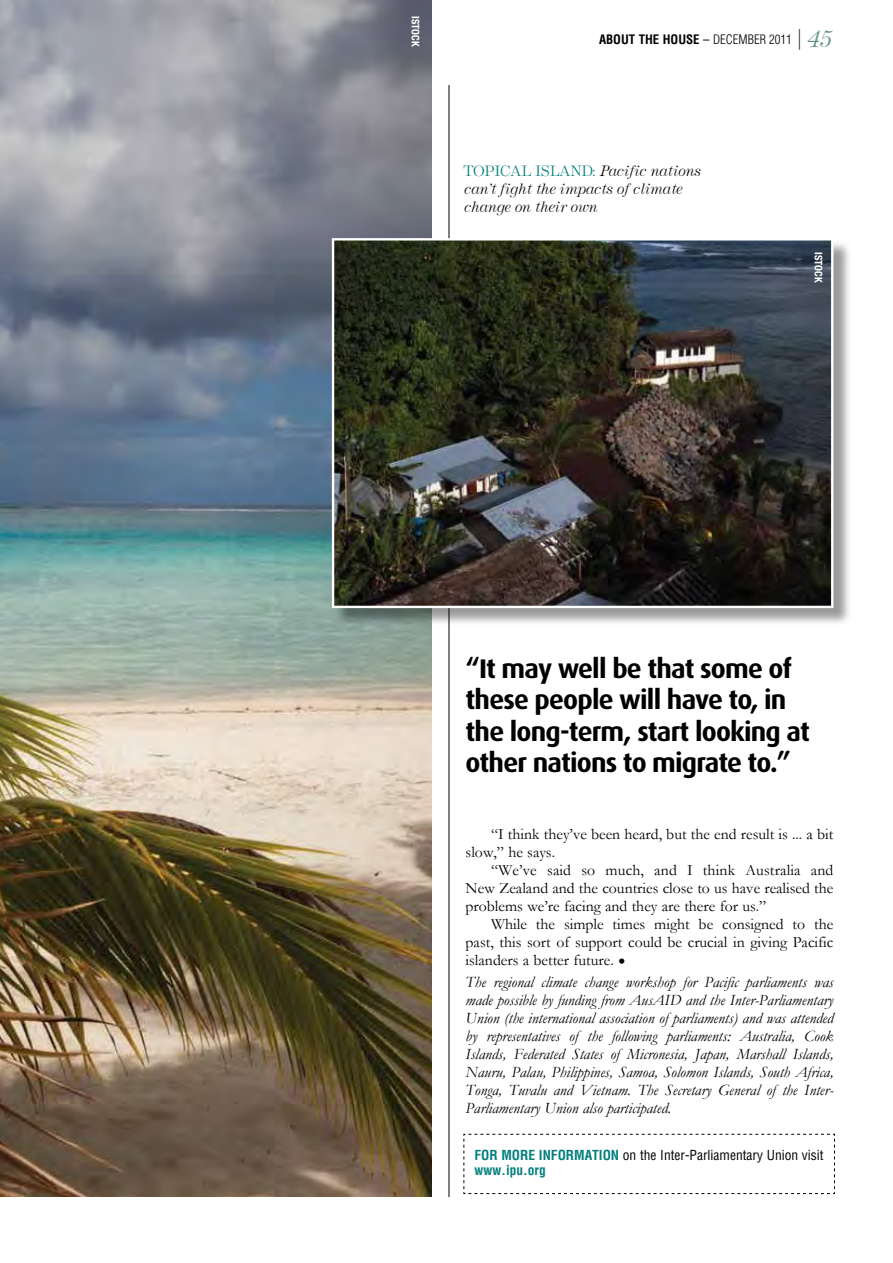
<style>
.page{position:relative;width:893px;height:1263px;background:#fff}
.page>*{position:absolute;margin:0;border:0;box-sizing:border-box;transform-origin:0 0}
.t1{font:700 27px/31.5px "Dax";letter-spacing:-.03em;color:#000}
.t2{font:italic 15.75px/18px "Garamond";color:#000;text-align:justify}
.t3{font:15.75px/18px "Garamond";color:#000;text-align:justify}
.t4{font:italic 13.5px/18px "Andrich Minerva";color:#000}
.t5{font:condensed 13.5px/15px "Helvetica";color:#000}
.t6{font:700 condensed 12.75px "Helvetica";color:#000}
.t7{font:700 condensed 10.5px "Helvetica Neue";color:#fff}
.s1{font-weight:400}
.s2{font-weight:300}
.s3{font-family:"Garamond";font-weight:400;font-stretch:normal;font-size:22.8px}
.s4{font-family:"Andrich Minerva";font-weight:400;font-style:italic;font-stretch:normal;font-size:21px;color:#629081}
.s5{font-style:normal;color:#007f7b}
.s6{font-size:21px}
.s7{font-weight:700;color:#007f7b}
</style>
<div class="page">
<img style="left:0;top:0;width:432px;height:1196px">
<hr style="left:449px;top:85px;width:1px;height:1112px;background:#000">
<svg style="left:463px;top:1133px;width:372px;height:61px"></svg>
<div style="left:334px;top:240px;width:518px;height:386px;background:#000;opacity:.4"></div>
<img style="left:335px;top:241px;width:495px;height:364px">
<div style="left:332px;top:238px;width:501px;height:370px;border:2px solid #fff"></div>
<p class="t7" style="left:422px;top:16px;width:31px;rotate:90deg">ISTOCK</p>
<p class="t6" style="left:599px;top:31px;width:232px">ABOUT THE HOUSE <span class="s1">–</span> <span class="s2">DECEMBER 2011</span> <span class="s3">|</span> <span class="s4">45</span></p>
<p class="t4" style="left:463px;top:162px;width:238px"><span class="s5">TOPICAL ISLAND:</span> Pacific nations can’t fight the impacts of climate change on their own</p>
<p class="t7" style="left:825px;top:252px;width:31px;rotate:90deg">ISTOCK</p>
<h1 class="t1" style="left:466px;top:653px;width:346px">“It may well be that some of these people will have to, in the long-term, start looking at other nations to migrate to.”</h1>
<p class="t3" style="left:466px;top:825px;width:369px;text-indent:26px">“I think they’ve been heard, but the end result is ... a bit slow,” he says.</p>
<p class="t3" style="left:466px;top:861px;width:369px;text-indent:26px">“We’ve said so much, and I think Australia and New Zealand and the countries close to us have realised the problems we’re facing and they are there for us.”</p>
<p class="t3" style="left:466px;top:915px;width:369px;text-indent:26px">While the simple times might be consigned to the past, this sort of support could be crucial in giving Pacific islanders a better future. <span class="s6">•</span></p>
<p class="t2" style="left:466px;top:973px;width:369px">The regional climate change workshop for Pacific parliaments was made possible by funding from AusAID and the Inter-Parliamentary Union (the international association of parliaments) and was attended by representatives of the following parliaments: Australia, Cook Islands, Federated States of Micronesia, Japan, Marshall Islands, Nauru, Palau, Philippines, Samoa, Solomon Islands, South Africa, Tonga, Tuvalu and Vietnam. The Secretary General of the Inter-Parliamentary Union also participated.</p>
<p class="t5" style="left:474px;top:1147px;width:351px"><span class="s7">FOR MORE INFORMATION</span> on the Inter-Parliamentary Union visit<br><span class="s7">WWW.IPU.ORG</span></p>
</div>
